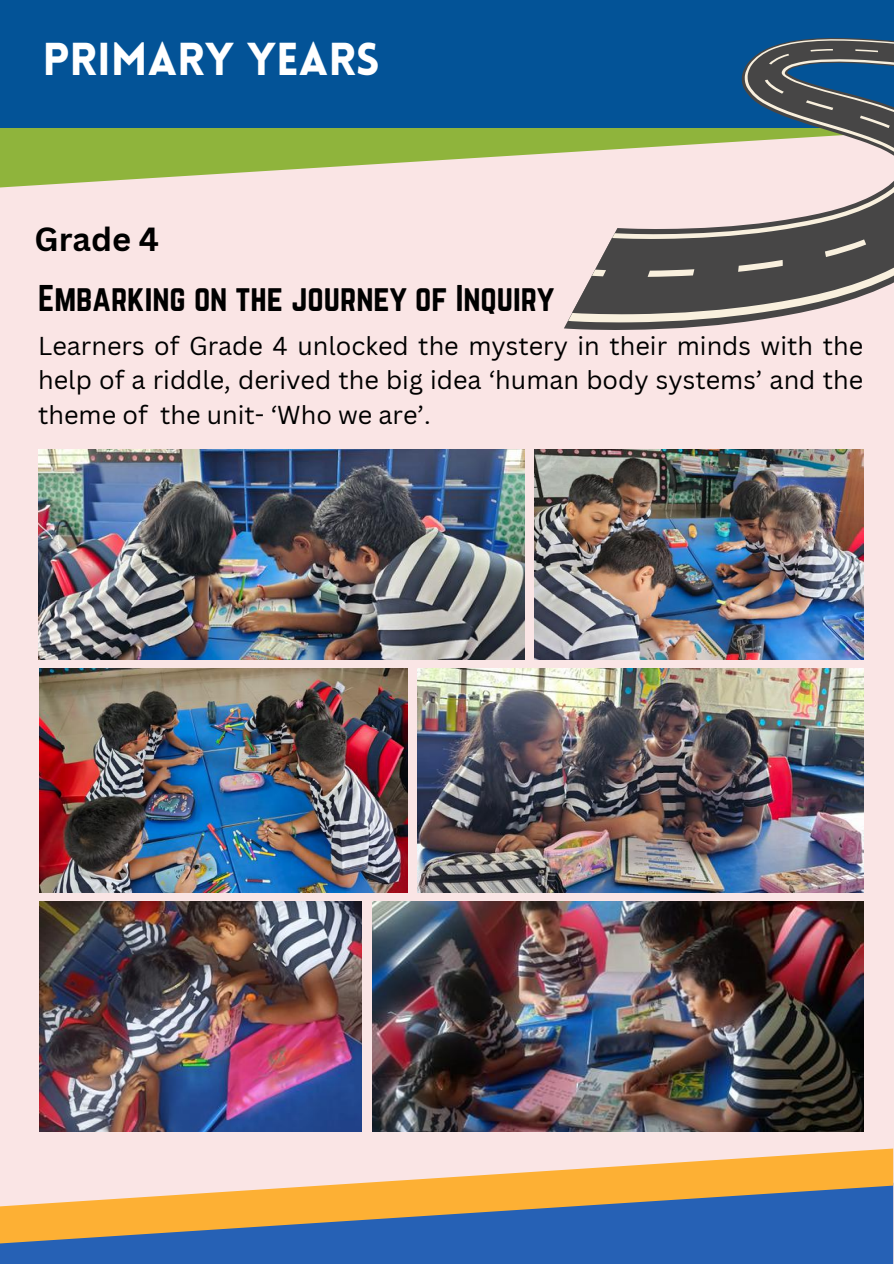
<style>
.page{position:relative;width:894px;height:1264px;background:#fff}
.page>*{position:absolute;margin:0;border:0;box-sizing:border-box;transform-origin:0 0}
.t1{font:900 45px "Lovelo";color:#fff}
.t2{font:32.55px "Norwester";color:#000}
.t3{font:700 32.55px "Canva Sans";color:#000}
.t4{font:25.2px/34.8px "Canva Sans";color:#000;text-align:justify}
</style>
<div class="page">
<div style="left:0;top:0;width:893px;height:1263px;background:#fae5e5"></div>
<svg style="left:0;top:128px;width:563px;height:59px;fill:#8fb43c"></svg>
<div style="left:0;top:0;width:892px;height:128px;background:#035397"></div>
<div style="left:0;top:1243px;width:892px;height:20px;background:#2661b5"></div>
<svg style="left:0;top:1148px;width:892px;height:95px"></svg>
<img style="left:40px;top:668px;width:367px;height:224px">
<img style="left:534px;top:449px;width:329px;height:210px">
<img style="left:38px;top:449px;width:486px;height:210px">
<img style="left:417px;top:668px;width:446px;height:224px">
<img style="left:40px;top:901px;width:321px;height:230px">
<img style="left:373px;top:901px;width:489px;height:230px">
<svg style="left:563px;top:38px;width:330px;height:292px"></svg>
<svg style="left:568px;top:39px;width:325px;height:283px"></svg>
<svg style="left:571px;top:40px;width:322px;height:274px"></svg>
<svg style="left:591px;top:49px;width:302px;height:228px"></svg>
<h1 class="t1" style="left:42px;top:41px;width:339px">PRIMARY YEARS</h1>
<p class="t3" style="left:35px;top:217px;width:126px">Grade 4</p>
<p class="t2" style="left:38px;top:279px;width:517px">Embarking on the journey of Inquiry</p>
<p class="t4" style="left:38px;top:327px;width:826px">Learners of Grade 4 unlocked the mystery in their minds with the help of a riddle, derived the big idea ‘human body systems’ and the theme of the unit- ‘Who we are’.</p>
</div>
